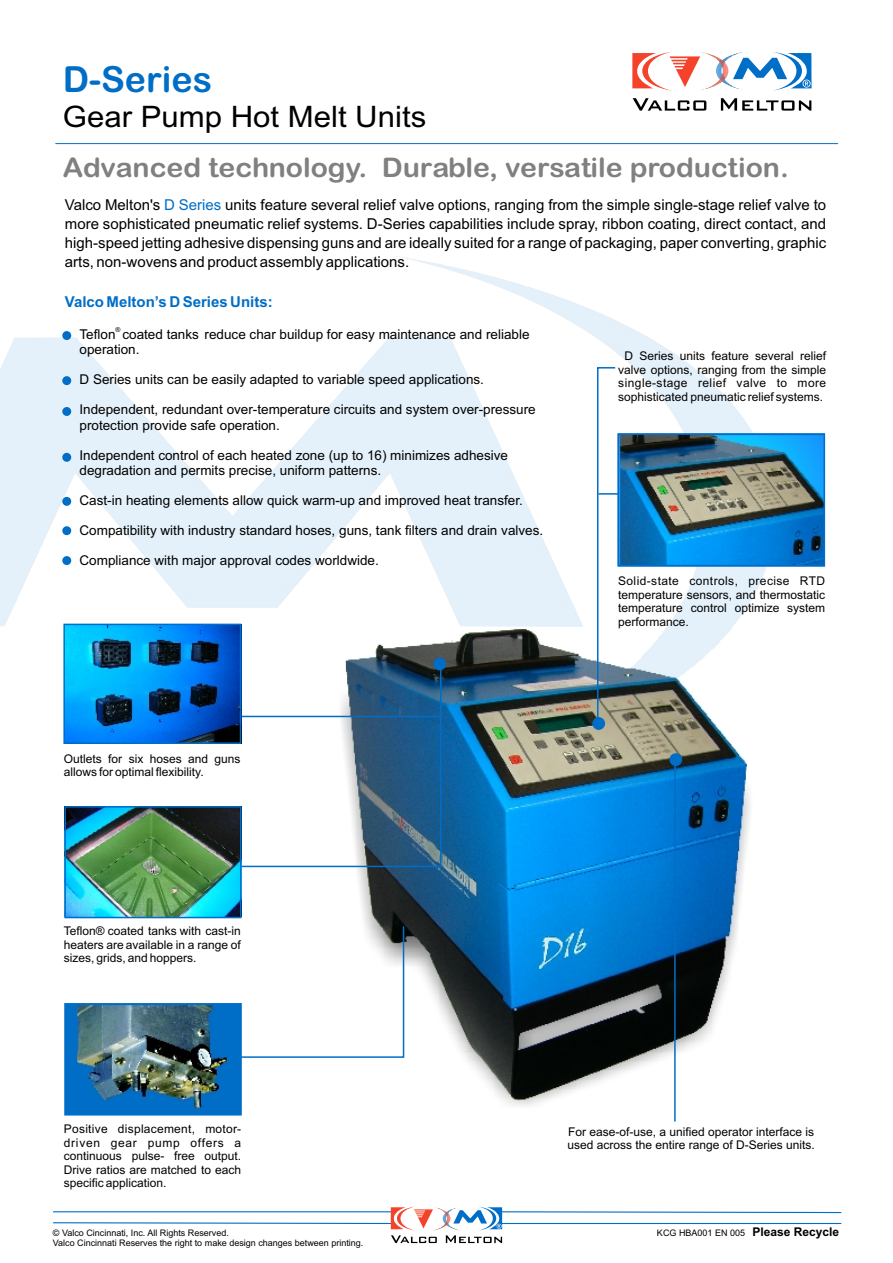
<style>
.page{position:relative;width:893px;height:1263px;background:#fff}
.page>*{position:absolute;margin:0;border:0;box-sizing:border-box;transform-origin:0 0}
.t1{font:36px "Arial Rounded MT Bold";color:#006ec7}
.t2{font:29.55px "Arial";color:#000;scale:1.05 1}
.t3{font:27px "Arial Rounded MT Bold";color:#808080;scale:1.05 1}
.t4{font:15px/18.9px "Arial";color:#000;text-align:justify}
.t5{font:700 15px "Arial";color:#006ec7}
.t6{font:13.5px/15.1px "Arial";color:#000}
.t7{font:12px/13.4px "Arial";color:#000;text-align:justify}
.t8{font:9px/10.1px "Arial";color:#000}
.t9{font:6.75px "Arial";color:#000}
.s1{color:#006ec7}
.s2{font-weight:700;font-size:12px}
</style>
<div class="page">
<img style="left:67px;top:809px;width:171px;height:106px">
<div style="left:64px;top:806px;width:177px;height:112px;border:2px solid #006ec7"></div>
<img style="left:0;top:337px;width:395px;height:290px">
<img style="left:395px;top:256px;width:380px;height:373px">
<img style="left:345px;top:629px;width:402px;height:475px">
<hr style="left:55px;top:143px;width:783px;height:1px;background:#006ec7">
<div style="left:62px;top:376px;width:9px;height:9px;background:#006ec7;border-radius:50%"></div>
<div style="left:62px;top:453px;width:9px;height:9px;background:#006ec7;border-radius:50%"></div>
<div style="left:62px;top:331px;width:9px;height:9px;background:#006ec7;border-radius:50%"></div>
<div style="left:62px;top:556px;width:9px;height:9px;background:#006ec7;border-radius:50%"></div>
<div style="left:62px;top:407px;width:9px;height:9px;background:#006ec7;border-radius:50%"></div>
<div style="left:62px;top:497px;width:9px;height:9px;background:#006ec7;border-radius:50%"></div>
<div style="left:62px;top:526px;width:9px;height:9px;background:#006ec7;border-radius:50%"></div>
<svg style="left:596px;top:366px;width:21px;height:356px"></svg>
<hr style="left:598px;top:493px;width:20px;height:2px;background:#006ec7">
<div style="left:434px;top:658px;width:12px;height:12px;background:#006ec7;border:1px solid #006ec7;border-radius:50%"></div>
<div style="left:593px;top:717px;width:12px;height:12px;background:#006ec7;border:1px solid #006ec7;border-radius:50%"></div>
<hr style="left:674px;top:760px;width:2px;height:361px;background:#006ec7">
<div style="left:670px;top:754px;width:12px;height:12px;background:#006ec7;border:1px solid #006ec7;border-radius:50%"></div>
<svg style="left:64px;top:925px;width:341px;height:191px"></svg>
<img style="left:77px;top:1004px;width:150px;height:106px">
<img style="left:621px;top:436px;width:201px;height:127px">
<div style="left:618px;top:433px;width:207px;height:133px;border:2px solid #006ec7"></div>
<img style="left:66px;top:627px;width:172px;height:114px">
<div style="left:63px;top:624px;width:178px;height:120px;border:2px solid #006ec7"></div>
<svg style="left:240px;top:664px;width:202px;height:204px"></svg>
<img style="left:728px;top:54px;width:5px;height:33px">
<img style="left:700px;top:52px;width:28px;height:38px">
<svg style="left:633px;top:98px;width:178px;height:13px"></svg>
<svg style="left:632px;top:52px;width:68px;height:39px"></svg>
<svg style="left:733px;top:52px;width:78px;height:39px"></svg>
<svg style="left:53px;top:1206px;width:789px;height:37px"></svg>
<h1 class="t1" style="left:63px;top:65px;width:151px">D-Series</h1>
<h2 class="t2" style="left:63px;top:106px;width:348px">Gear Pump Hot Melt Units</h2>
<h3 class="t3" style="left:63px;top:157px;width:693px">Advanced technology. Durable, versatile production.</h3>
<p class="t4" style="left:65px;top:196px;width:763px">Valco Melton's <span class="s1">D Series</span> units feature several relief valve options, ranging from the simple single-stage relief valve to more sophisticated pneumatic relief systems. D-Series capabilities include spray, ribbon coating, direct contact, and high-speed jetting adhesive dispensing guns and are ideally suited for a range of packaging, paper converting, graphic arts, non-wovens and product assembly applications.</p>
<p class="t5" style="left:65px;top:296px;width:209px">Valco Melton’s D Series Units:</p>
<p class="t9" style="left:116px;top:327px;width:6px">®</p>
<p class="t6" style="left:80px;top:328px;width:451px">Teflon coated tanks reduce char buildup for easy maintenance and reliable operation.</p>
<p class="t6" style="left:80px;top:373px;width:406px">D Series units can be easily adapted to variable speed applications.</p>
<p class="t6" style="left:80px;top:403px;width:458px">Independent, redundant over-temperature circuits and system over-pressure protection provide safe operation.</p>
<p class="t6" style="left:80px;top:449px;width:430px">Independent control of each heated zone (up to 16) minimizes adhesive degradation and permits precise, uniform patterns.</p>
<p class="t6" style="left:80px;top:494px;width:445px">Cast-in heating elements allow quick warm-up and improved heat transfer.</p>
<p class="t6" style="left:80px;top:524px;width:465px">Compatibility with industry standard hoses, guns, tank filters and drain valves.</p>
<p class="t6" style="left:80px;top:554px;width:301px">Compliance with major approval codes worldwide.</p>
<p class="t7" style="left:64px;top:753px;width:178px">Outlets for six hoses and guns allows for optimal flexibility.</p>
<p class="t7" style="left:64px;top:926px;width:178px">Teflon® coated tanks with cast-in heaters are available in a range of sizes, grids, and hoppers.</p>
<p class="t7" style="left:618px;top:351px;width:209px;text-align:center">D Series units feature several relief valve options, ranging from the simple single-stage relief valve to more sophisticated pneumatic relief systems.</p>
<p class="t7" style="left:618px;top:576px;width:209px">Solid-state controls, precise RTD temperature sensors, and thermostatic temperature control optimize system performance.</p>
<p class="t7" style="left:64px;top:1123px;width:179px">Positive displacement, motor&shy;driven gear pump offers a continuous pulse- free output.<br>Drive ratios are matched to each specific application.</p>
<p class="t8" style="left:53px;top:1228px;width:312px">© Valco Cincinnati, Inc. All Rights Reserved.<br>Valco Cincinnati Reserves the right to make design changes between printing.</p>
<p class="t7" style="left:567px;top:1126px;width:249px">For ease-of-use, a unified operator interface is used across the entire range of D-Series units.</p>
<p class="t8" style="left:657px;top:1228px;width:184px">KCG HBA001 EN 005 <span class="s2">Please Recycle</span></p>
</div>
